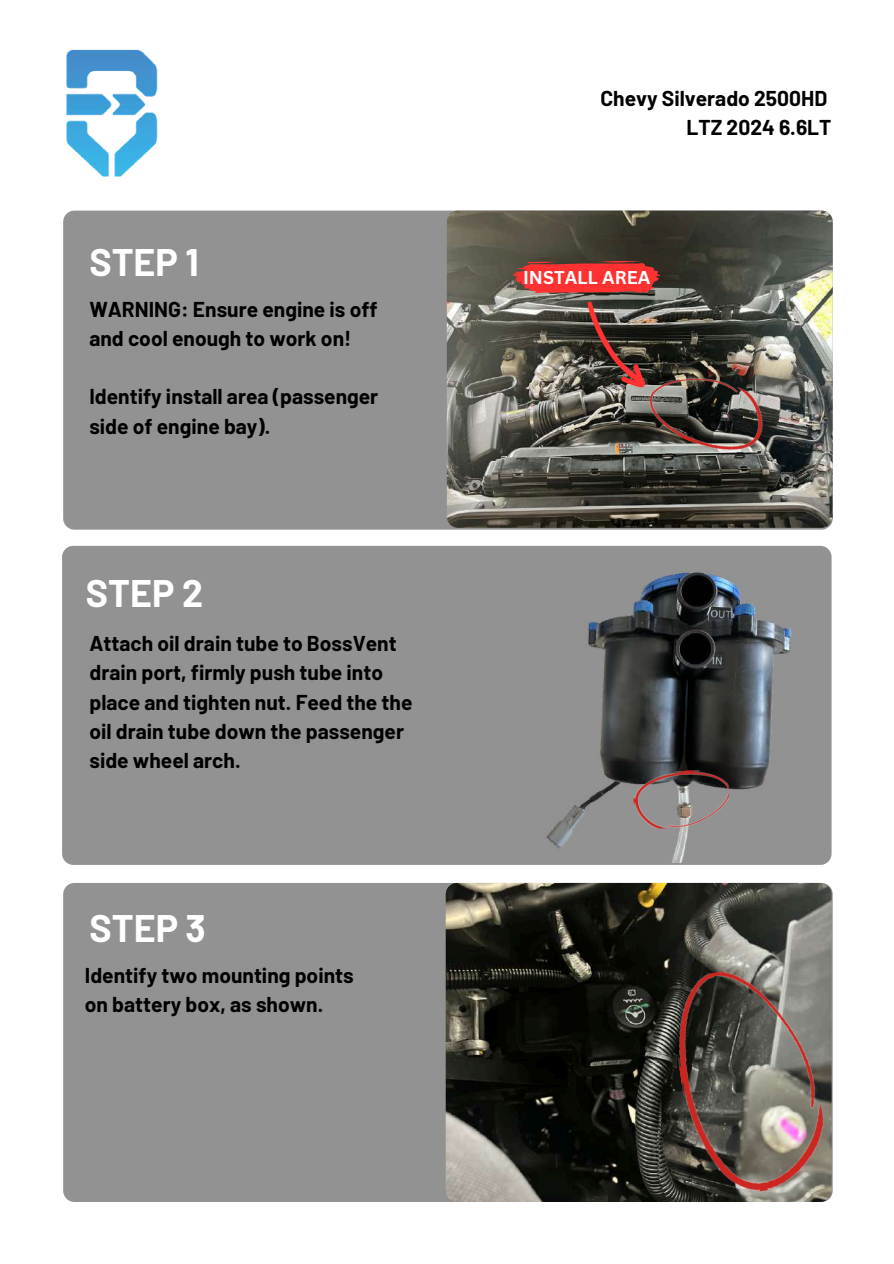
<style>
.page{position:relative;width:894px;height:1264px;background:#fff}
.page>*{position:absolute;margin:0;border:0;box-sizing:border-box;transform-origin:0 0}
.t1{font:700 37.5px "Barlow";color:#fff}
.t2{font:700 21px/29.2px "Barlow";color:#000}
.t3{font:700 18px "Canva Sans";color:#fff}
</style>
<div class="page">
<div style="left:63px;top:211px;width:769px;height:318px;background:#929292;border-radius:11px"></div>
<img style="left:446px;top:211px;width:386px;height:317px;border-radius:11px">
<img style="left:640px;top:355px;width:134px;height:112px">
<div style="left:63px;top:883px;width:769px;height:318px;background:#929292;border-radius:11px"></div>
<div style="left:62px;top:546px;width:769px;height:318px;background:#929292;border-radius:11px"></div>
<img style="left:445px;top:883px;width:386px;height:318px;border-radius:11px">
<img style="left:666px;top:960px;width:165px;height:240px">
<img style="left:513px;top:261px;width:146px;height:134px">
<img style="left:66px;top:49px;width:92px;height:128px">
<img style="left:538px;top:545px;width:277px;height:317px">
<img style="left:632px;top:769px;width:97px;height:60px">
<h1 class="t1" style="left:89px;top:238px;width:111px">STEP 1</h1>
<p class="t2" style="left:89px;top:293px;width:290px">WARNING: Ensure engine is off and cool enough to work on!</p>
<p class="t2" style="left:89px;top:381px;width:290px">Identify install area (passenger side of engine bay).</p>
<h1 class="t1" style="left:86px;top:569px;width:119px">STEP 2</h1>
<p class="t2" style="left:89px;top:628px;width:324px">Attach oil drain tube to BossVent drain port, firmly push tube into place and tighten nut. Feed the the oil drain tube down the passenger side wheel arch.</p>
<h1 class="t1" style="left:89px;top:904px;width:118px">STEP 3</h1>
<p class="t2" style="left:85px;top:959px;width:270px">Identify two mounting points on battery box, as shown.</p>
<p class="t2" style="left:600px;top:83px;width:232px;text-align:right">Chevy Silverado 2500HD<br>LTZ 2024 6.6LT</p>
<p class="t3" style="left:523px;top:264px;width:129px">INSTALL AREA</p>
</div>
